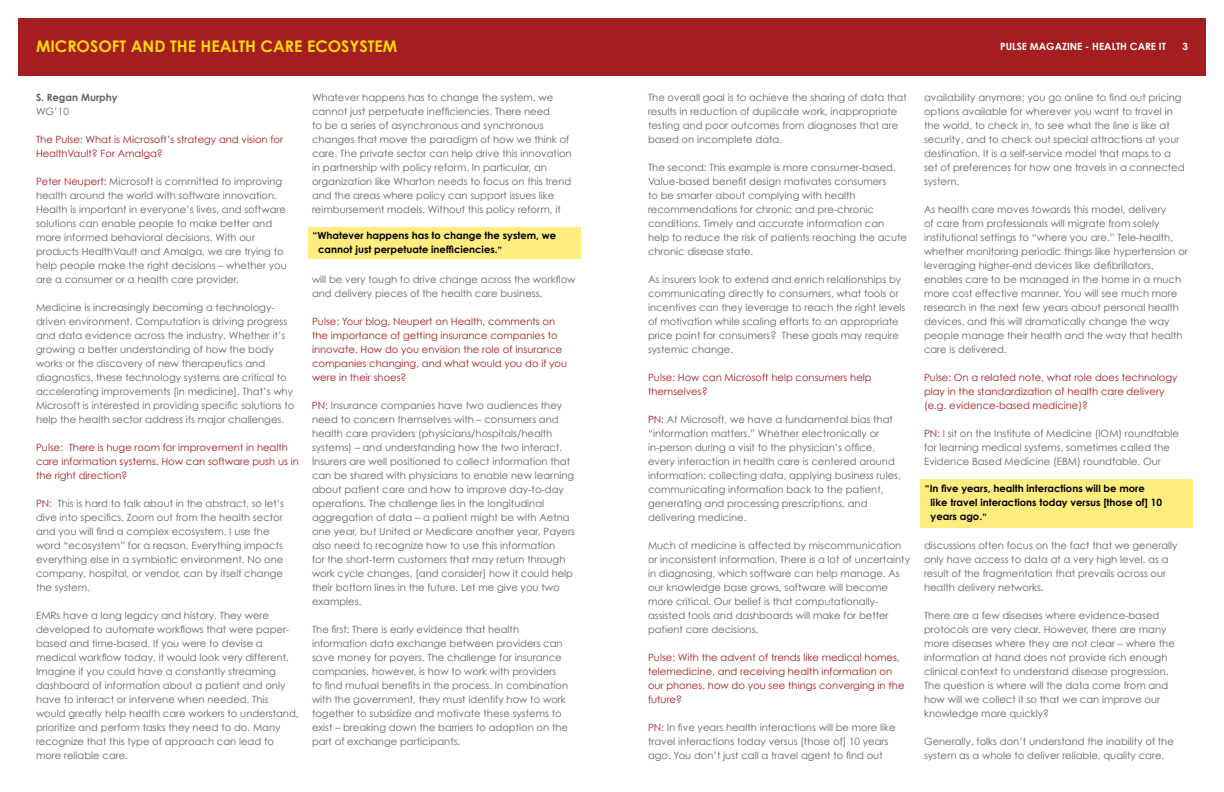
<style>
.page{position:relative;width:1224px;height:792px;background:#fff}
.page>*{position:absolute;margin:0;border:0;box-sizing:border-box;transform-origin:0 0}
.t1{font:700 16px "Century Gothic";color:#ffdb00}
.t2{font:10px/14px "Century Gothic";color:#636466}
.t3{font:10px/14px "Century Gothic";color:#a41d21}
.t4{font:700 10px/14px "Century Gothic";color:#000}
.t5{font:700 10px "Century Gothic";color:#fff}
.t6{font:700 10px "Century Gothic";color:#636466}
.s1{color:#a41d21}
</style>
<div class="page">
<div style="left:18px;top:18px;width:1188px;height:58px;background:#a41d21"></div>
<div style="left:308px;top:227px;width:273px;height:32px;background:#ffed80"></div>
<div style="left:921px;top:479px;width:272px;height:49px;background:#ffed80"></div>
<h1 class="t1" style="left:36px;top:36px;width:30px">Microsoft</h1>
<h1 class="t1" style="left:131px;top:36px;width:49px">an d the</h1>
<h1 class="t1" style="left:200px;top:36px;width:21px">Health</h1>
<h1 class="t1" style="left:261px;top:36px;width:23px">Care</h1>
<h1 class="t1" style="left:307px;top:36px;width:21px">Ecos</h1>
<h1 class="t1" style="left:350px;top:36px;width:21px">ystem</h1>
<p class="t6" style="left:36px;top:91px;width:83px">S. Regan Murphy</p>
<p class="t2" style="left:36px;top:105px;width:34px">WG’10</p>
<p class="t3" style="left:36px;top:133px;width:249px">The Pulse: What is Microsoft’s strategy and vision for<br>HealthVault? For Amalga?</p>
<p class="t2" style="left:36px;top:175px;width:252px"><span class="s1">Peter N eupert:</span> Microsoft is committed to improving health around the world with software innovation.<br>H ealth is important in everyone’s lives, and software solutions can enable people to make better and more informed behavioral decisions. With our products H ealthVault and Amalga, we are trying to help people make the right decisions – whether you are a consumer or a health care provider.</p>
<p class="t2" style="left:36px;top:301px;width:260px">Medicine is increasingly becoming a technology&shy;driven environment. Computation is driving progress and data evidence across the industry. Whether it’s growing a better understanding of how the body works or the discovery of new therapeutics and diagnostics, these technology systems are critical to accelerating improvements [in medicine]. That’s why Microsoft is interested in providing specific solutions to help the health sector address its major challenges.</p>
<p class="t3" style="left:36px;top:441px;width:264px">Pulse: There is huge room for improvement in health care information systems. H ow can software push us in the right direction?</p>
<p class="t2" style="left:36px;top:497px;width:250px"><span class="s1">PN :</span> This is hard to talk about in the abstract, so let’s dive into specifics. Zoom out from the health sector and you will find a complex ecosystem. I use the word “ecosystem” for a reason. Everything impacts everything else in a symbiotic environment. N o one company, hospital, or vendor, can by itself change the system.</p>
<p class="t2" style="left:36px;top:609px;width:264px">EMRs have a long legacy and history. They were developed to automate workflows that were paper&shy;based and time-based. If you were to devise a medical workflow today, it would look very different.<br>Imagine if you could have a constantly streaming dashboard of information about a patient and only have to interact or intervene when needed. This would greatly help health care workers to understand, prioritize and perform tasks they need to do. Many recognize that this type of approach can lead to more reliable care.</p>
<p class="t2" style="left:312px;top:91px;width:261px">Whatever happens has to change the system, we cannot just perpetuate inefficiencies. There need<br>to be a series of asynchronous and synchronous changes that move the paradigm of how we think of care. The private sector can help drive this innovation in partnership with policy reform. In particular, an organization like Wharton needs to focus on this trend and the areas where policy can support issues like reimbursement models. Without this policy reform, it</p>
<p class="t4" style="left:318px;top:228px;width:239px;text-indent:-6px">“Whatever happens has to change the system, we cannot just perpetuate inefficiencies.”</p>
<p class="t2" style="left:312px;top:273px;width:265px">will be very tough to drive change across the workflow and delivery pieces of the health care business.</p>
<p class="t3" style="left:312px;top:315px;width:257px">Pulse: Your blog, Neupert on Health, comments on the importance of getting insurance companies to innovate. How do you envision the role of insurance companies changing, and what would you do if you were in their shoes?</p>
<p class="t2" style="left:312px;top:399px;width:264px"><span class="s1">PN :</span> Insurance companies have two audiences they need to concern themselves with – consumers and health care providers (physicians/hospitals/health systems) – and understanding how the two interact.<br>Insurers are well positioned to collect information that can be shared with physicians to enable new learning about patient care and how to improve day-to-day operations. The challenge lies in the longitudinal aggregation of data – a patient might be with Aetna one year, but U nited or Medicare another year. Payers also need to recognize how to use this information<br>for the short-term customers that may return through work cycle changes, [and consider] how it could help their bottom lines in the future. Let me give you two examples.</p>
<p class="t2" style="left:312px;top:623px;width:258px">The first: There is early evidence that health information data exchange between providers can save money for payers. The challenge for insurance companies, however, is how to work with providers to find mutual benefits in the process. In combination with the government, they must identify how to work together to subsidize and motivate these systems to exist – breaking down the barriers to adoption on the part of exchange participants.</p>
<p class="t5" style="left:1000px;top:40px;width:99px">PULSE MAGAZINE - health</p>
<p class="t5" style="left:1130px;top:40px;width:8px">care</p>
<p class="t5" style="left:1159px;top:40px;width:8px">IT</p>
<p class="t5" style="left:1182px;top:40px;width:7px">3</p>
<p class="t2" style="left:648px;top:91px;width:260px">The overall goal is to achieve the sharing of data that results in reduction of duplicate work, inappropriate testing and poor outcomes from diagnoses that are based on incomplete data.</p>
<p class="t2" style="left:648px;top:161px;width:261px">The second: This example is more consumer-based.<br>Value-based benefit design motivates consumers<br>to be smarter about complying with health recommendations for chronic and pre-chronic conditions. Timely and accurate information can help to reduce the risk of patients reaching the acute chronic disease state.</p>
<p class="t2" style="left:648px;top:273px;width:259px">As insurers look to extend and enrich relationships by communicating directly to consumers, what tools or incentives can they leverage to reach the right levels of motivation while scaling efforts to an appropriate price point for consumers? These goals may require systemic change.</p>
<p class="t3" style="left:648px;top:371px;width:225px">Pulse: H ow can Microsoft help consumers help themselves?</p>
<p class="t2" style="left:648px;top:413px;width:254px"><span class="s1">PN :</span> At Microsoft, we have a fundamental bias that “information matters.” Whether electronically or in-person during a visit to the physician’s office, every interaction in health care is centered around information: collecting data, applying business rules, communicating information back to the patient, generating and processing prescriptions, and delivering medicine.</p>
<p class="t2" style="left:648px;top:539px;width:264px">Much of medicine is affected by miscommunication or inconsistent information. There is a lot of uncertainty in diagnosing, which software can help manage. As our knowledge base grows, software will become more critical. Our belief is that computationally&shy;assisted tools and dashboards will make for better patient care decisions.</p>
<p class="t3" style="left:648px;top:651px;width:258px">Pulse: With the advent of trends like medical homes, telemedicine, and receiving health information on our phones, how do you see things converging in the future?</p>
<p class="t2" style="left:648px;top:721px;width:249px"><span class="s1">PN :</span> In five years health interactions will be more like travel interactions today versus [those of] 10 years ago. You don’t just call a travel agent to find out</p>
<p class="t2" style="left:924px;top:91px;width:262px">availability anymore; you go online to find out pricing options available for wherever you want to travel in the world, to check in, to see what the line is like at security, and to check out special attractions at your destination. It is a self-service model that maps to a set of preferences for how one travels in a connected system.</p>
<p class="t2" style="left:924px;top:203px;width:266px">As health care moves towards this model, delivery<br>of care from professionals will migrate from solely institutional settings to “where you are.” Tele-health, whether monitoring periodic things like hypertension or leveraging higher-end devices like defibrillators, enables care to be managed in the home in a much more cost effective manner. You will see much more research in the next few years about personal health devices, and this will dramatically change the way people manage their health and the way that health care is delivered.</p>
<p class="t3" style="left:924px;top:371px;width:255px">Pulse: On a related note, what role does technology play in the standardization of health care delivery (e.g. evidence-based medicine)?</p>
<p class="t2" style="left:924px;top:427px;width:257px"><span class="s1">PN :</span> I sit on the Institute of Medicine (IOM) roundtable for learning medical systems, sometimes called the<br>Evidence Based Medicine (EBM) roundtable. Our</p>
<p class="t4" style="left:931px;top:481px;width:233px;text-indent:-6px">“In five years, health interactions will be more like travel interactions today versus [those of] 10 years ago.”</p>
<p class="t2" style="left:924px;top:539px;width:255px">discussions often focus on the fact that we generally only have access to data at a very high level, as a result of the fragmentation that prevails across our health delivery networks.</p>
<p class="t2" style="left:924px;top:609px;width:252px">There are a few diseases where evidence-based protocols are very clear. H owever, there are many more diseases where they are not clear – where the information at hand does not provide rich enough clinical context to understand disease progression.<br>The question is where will the data come from and how will we collect it so that we can improve our knowledge more quickly?</p>
<p class="t2" style="left:924px;top:735px;width:251px">Generally, folks don’t understand the inability of the system as a whole to deliver reliable, quality care.</p>
</div>
